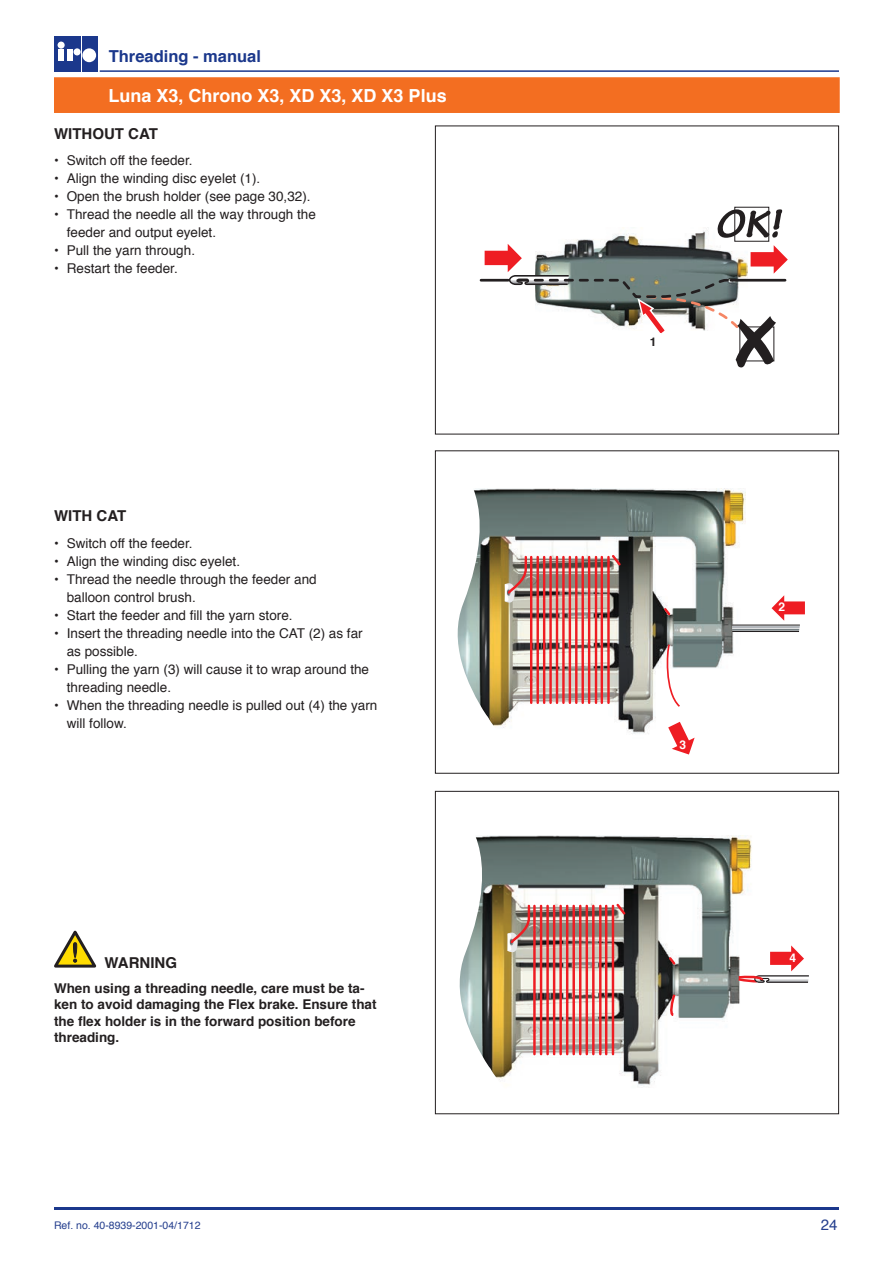
<style>
.page{position:relative;width:893px;height:1263px;background:#fff}
.page>*{position:absolute;margin:0;border:0;box-sizing:border-box;transform-origin:0 0}
.t1{font:700 18px "Helvetica";color:#fff}
.t2{font:700 16.5px "Helvetica";color:#1b388c}
.t3{font:700 15px "Helvetica";color:#231f20}
.t4{font:15px "Helvetica";color:#253f8e}
.t5{font:13.5px/18px "Helvetica";color:#231f20}
.t6{font:700 13.5px/16.5px "Helvetica";color:#231f20}
.t7{font:700 12px "Helvetica";color:#fff}
.t8{font:700 12px "Helvetica";color:#231f20}
.t9{font:10.5px "Helvetica";color:#253f8e}
</style>
<div class="page">
<div style="left:54px;top:36px;width:43px;height:36px;background:#1b388c"></div>
<hr style="left:81px;top:36px;width:1px;height:36px;background:#fff">
<div style="left:67px;top:49px;width:6px;height:12px;background:#fff"></div>
<div style="left:58px;top:42px;width:7px;height:7px;background:#fff;border-radius:50%"></div>
<div style="left:58px;top:49px;width:6px;height:12px;background:#fff"></div>
<div style="left:82px;top:48px;width:14px;height:14px;background:#fff;border-radius:50%"></div>
<div style="left:74px;top:48px;width:7px;height:7px;background:#fff;border-radius:50%"></div>
<hr style="left:54px;top:1208px;width:785px;height:2px;background:#1b388c">
<hr style="left:100px;top:70px;width:739px;height:2px;background:#1b388c">
<div style="left:54px;top:77px;width:786px;height:36px;background:#f36e21;border:2px solid #f36e21"></div>
<img style="left:564px;top:230px;width:144px;height:14px">
<div style="left:734px;top:207px;width:35px;height:35px;border:1px solid #231f20"></div>
<svg style="left:717px;top:209px;width:65px;height:29px"></svg>
<svg style="left:485px;top:244px;width:303px;height:123px"></svg>
<hr style="left:481px;top:279px;width:27px;height:3px;background:#231f20">
<div style="left:435px;top:126px;width:404px;height:308px;border:1px solid #231f20"></div>
<div style="left:650px;top:337px;width:11px;height:15px;background:#fff"></div>
<img style="left:623px;top:488px;width:123px;height:246px">
<svg style="left:668px;top:722px;width:27px;height:32px"></svg>
<svg style="left:662px;top:606px;width:10px;height:11px"></svg>
<svg style="left:664px;top:642px;width:18px;height:67px"></svg>
<svg style="left:732px;top:595px;width:73px;height:37px"></svg>
<img style="left:457px;top:488px;width:166px;height:240px">
<hr style="left:588px;top:557px;width:2px;height:146px;background:#ee1d23">
<hr style="left:595px;top:557px;width:2px;height:146px;background:#ee1d23">
<hr style="left:601px;top:557px;width:2px;height:146px;background:#ee1d23">
<hr style="left:581px;top:557px;width:3px;height:146px;background:#ee1d23">
<hr style="left:575px;top:557px;width:2px;height:146px;background:#ee1d23">
<hr style="left:569px;top:557px;width:2px;height:146px;background:#ee1d23">
<hr style="left:562px;top:557px;width:3px;height:146px;background:#ee1d23">
<hr style="left:556px;top:557px;width:2px;height:146px;background:#ee1d23">
<hr style="left:607px;top:557px;width:3px;height:146px;background:#ee1d23">
<hr style="left:549px;top:557px;width:3px;height:146px;background:#ee1d23">
<hr style="left:543px;top:557px;width:2px;height:146px;background:#ee1d23">
<hr style="left:536px;top:557px;width:3px;height:146px;background:#ee1d23">
<hr style="left:530px;top:557px;width:2px;height:146px;background:#ee1d23">
<div style="left:435px;top:450px;width:404px;height:324px;border:1px solid #231f20"></div>
<img style="left:628px;top:836px;width:124px;height:251px">
<svg style="left:736px;top:945px;width:73px;height:39px"></svg>
<svg style="left:667px;top:955px;width:11px;height:12px"></svg>
<svg style="left:669px;top:991px;width:9px;height:26px"></svg>
<img style="left:459px;top:835px;width:169px;height:245px">
<hr style="left:592px;top:906px;width:3px;height:148px;background:#ee1d23">
<hr style="left:599px;top:906px;width:2px;height:148px;background:#ee1d23">
<hr style="left:605px;top:906px;width:2px;height:148px;background:#ee1d23">
<hr style="left:586px;top:906px;width:2px;height:148px;background:#ee1d23">
<hr style="left:579px;top:906px;width:2px;height:148px;background:#ee1d23">
<hr style="left:572px;top:906px;width:3px;height:148px;background:#ee1d23">
<hr style="left:566px;top:906px;width:2px;height:148px;background:#ee1d23">
<hr style="left:559px;top:906px;width:3px;height:148px;background:#ee1d23">
<hr style="left:612px;top:906px;width:2px;height:148px;background:#ee1d23">
<hr style="left:553px;top:906px;width:2px;height:148px;background:#ee1d23">
<hr style="left:546px;top:906px;width:3px;height:148px;background:#ee1d23">
<hr style="left:540px;top:906px;width:2px;height:148px;background:#ee1d23">
<hr style="left:533px;top:906px;width:3px;height:148px;background:#ee1d23">
<div style="left:435px;top:791px;width:404px;height:323px;border:1px solid #231f20"></div>
<svg style="left:54px;top:930px;width:43px;height:38px"></svg>
<p class="t2" style="left:109px;top:43px;width:154px">Threading - manual</p>
<h1 class="t1" style="left:109px;top:81px;width:340px">Luna X3, Chrono X3, XD X3, XD X3 Plus</h1>
<p class="t3" style="left:54px;top:121px;width:105px">WITHOUT CAT</p>
<p class="t5" style="left:54px;top:152px;width:140px">• Switch off the feeder.</p>
<p class="t5" style="left:54px;top:170px;width:208px">• Align the winding disc eyelet (1).</p>
<p class="t5" style="left:54px;top:188px;width:258px">• Open the brush holder (see page 30,32).</p>
<p class="t5" style="left:67px;top:206px;width:251px;text-indent:-13px">• Thread the needle all the way through the feeder and output eyelet.</p>
<p class="t5" style="left:54px;top:242px;width:143px">• Pull the yarn through.</p>
<p class="t5" style="left:54px;top:260px;width:125px">• Restart the feeder.</p>
<p class="t3" style="left:54px;top:504px;width:74px">WITH CAT</p>
<p class="t5" style="left:54px;top:535px;width:140px">• Switch off the feeder.</p>
<p class="t5" style="left:54px;top:553px;width:188px">• Align the winding disc eyelet.</p>
<p class="t5" style="left:67px;top:571px;width:251px;text-indent:-13px">• Thread the needle through the feeder and balloon control brush.</p>
<p class="t5" style="left:54px;top:607px;width:240px">• Start the feeder and fill the yarn store.</p>
<p class="t5" style="left:67px;top:625px;width:297px;text-indent:-13px">• Insert the threading needle into the CAT (2) as far as possible.</p>
<p class="t5" style="left:67px;top:661px;width:304px;text-indent:-13px">• Pulling the yarn (3) will cause it to wrap around the threading needle.</p>
<p class="t5" style="left:67px;top:697px;width:312px;text-indent:-13px">• When the threading needle is pulled out (4) the yarn will follow.</p>
<p class="t3" style="left:105px;top:950px;width:74px">WARNING</p>
<p class="t6" style="left:54px;top:980px;width:324px">When using a threading needle, care must be ta&shy;ken to avoid damaging the Flex brake. Ensure that the flex holder is in the forward position before threading.</p>
<p class="t9" style="left:54px;top:1217px;width:148px">Ref. no. 40-8939-2001-04/1712</p>
<p class="t8" style="left:650px;top:332px;width:8px">1</p>
<p class="t7" style="left:679px;top:735px;width:8px">3</p>
<p class="t7" style="left:778px;top:597px;width:8px">2</p>
<p class="t7" style="left:789px;top:948px;width:8px">4</p>
<p class="t4" style="left:821px;top:1213px;width:18px">24</p>
</div>
